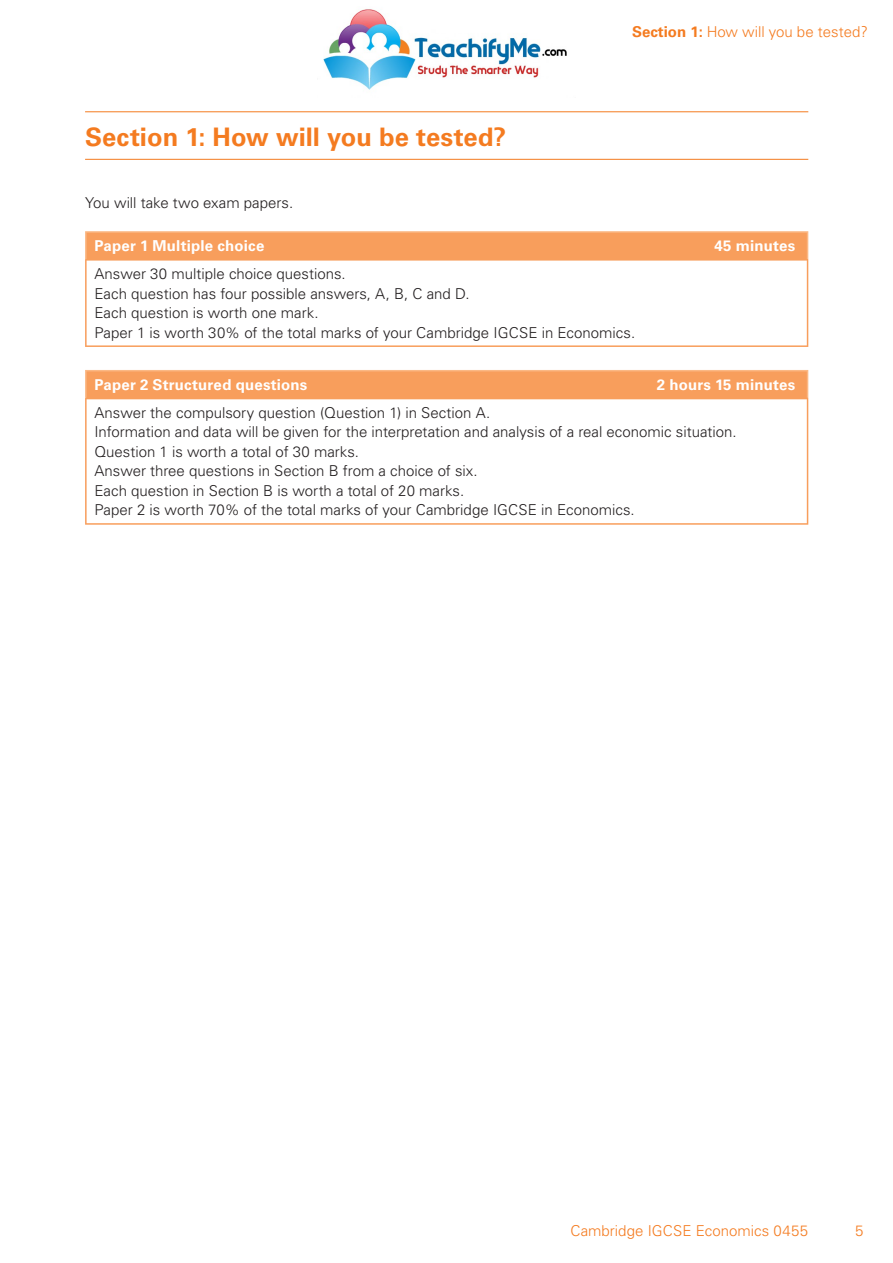
<style>
.page{position:relative;width:893px;height:1263px;background:#fff}
.page>*{position:absolute;margin:0;border:0;box-sizing:border-box;transform-origin:0 0}
.t1{font:700 25.5px "Univers LT Std";color:#f47b20}
.t2{font:300 15px/19.5px "Univers LT Std";color:#231f20}
.t3{font:700 15px "Univers LT Std";letter-spacing:.015em;color:#fff}
.t4{font:300 15px "Univers LT Std";color:#f47b20}
.s1{font-weight:700}
</style>
<div class="page">
<hr style="left:85px;top:111px;width:723px;height:1px;background:#f47b20">
<hr style="left:85px;top:159px;width:723px;height:1px;background:#f47b20">
<div style="left:86px;top:232px;width:721px;height:28px;background:#f89e5c"></div>
<hr style="left:85px;top:231px;width:723px;height:2px;background:#fbb884">
<hr style="left:85px;top:233px;width:2px;height:26px;background:#fbb884">
<hr style="left:806px;top:233px;width:2px;height:26px;background:#fbb884">
<hr style="left:85px;top:259px;width:723px;height:2px;background:#f89e5c">
<hr style="left:85px;top:261px;width:2px;height:84px;background:#f89e5c">
<hr style="left:806px;top:261px;width:2px;height:84px;background:#f89e5c">
<hr style="left:85px;top:345px;width:723px;height:2px;background:#f89e5c">
<div style="left:86px;top:371px;width:721px;height:28px;background:#f89e5c"></div>
<hr style="left:85px;top:370px;width:723px;height:1px;background:#fbb884">
<hr style="left:85px;top:371px;width:2px;height:27px;background:#fbb884">
<hr style="left:806px;top:371px;width:2px;height:27px;background:#fbb884">
<hr style="left:85px;top:398px;width:723px;height:1px;background:#f89e5c">
<hr style="left:85px;top:399px;width:2px;height:124px;background:#f89e5c">
<hr style="left:806px;top:399px;width:2px;height:124px;background:#f89e5c">
<hr style="left:85px;top:523px;width:723px;height:2px;background:#f89e5c">
<img style="left:323px;top:9px;width:244px;height:81px">
<h1 class="t1" style="left:85px;top:128px;width:422px">Section 1: How will you be tested?</h1>
<p class="t4" style="left:632px;top:26px;width:237px"><span class="s1">Section 1:</span> How will you be tested?</p>
<p class="t2" style="left:85px;top:195px;width:210px">You will take two exam papers.</p>
<p class="t3" style="left:94px;top:241px;width:172px">Paper 1 Multiple choice</p>
<p class="t3" style="left:714px;top:241px;width:82px">45 minutes</p>
<p class="t2" style="left:94px;top:266px;width:542px">Answer 30 multiple choice questions.<br>Each question has four possible answers, A, B, C and D.<br>Each question is worth one mark.<br>Paper 1 is worth 30% of the total marks of your Cambridge IGCSE in Economics.</p>
<p class="t3" style="left:94px;top:379px;width:215px">Paper 2 Structured questions</p>
<p class="t3" style="left:657px;top:379px;width:140px">2 hours 15 minutes</p>
<p class="t2" style="left:94px;top:405px;width:644px">Answer the compulsory question (Question 1) in Section A.<br>Information and data will be given for the interpretation and analysis of a real economic situation.<br>Question 1 is worth a total of 30 marks.<br>Answer three questions in Section B from a choice of six.<br>Each question in Section B is worth a total of 20 marks.<br>Paper 2 is worth 70% of the total marks of your Cambridge IGCSE in Economics.</p>
<p class="t4" style="left:570px;top:1225px;width:239px">Cambridge IGCSE Economics 0455</p>
<p class="t4" style="left:855px;top:1225px;width:10px">5</p>
</div>
